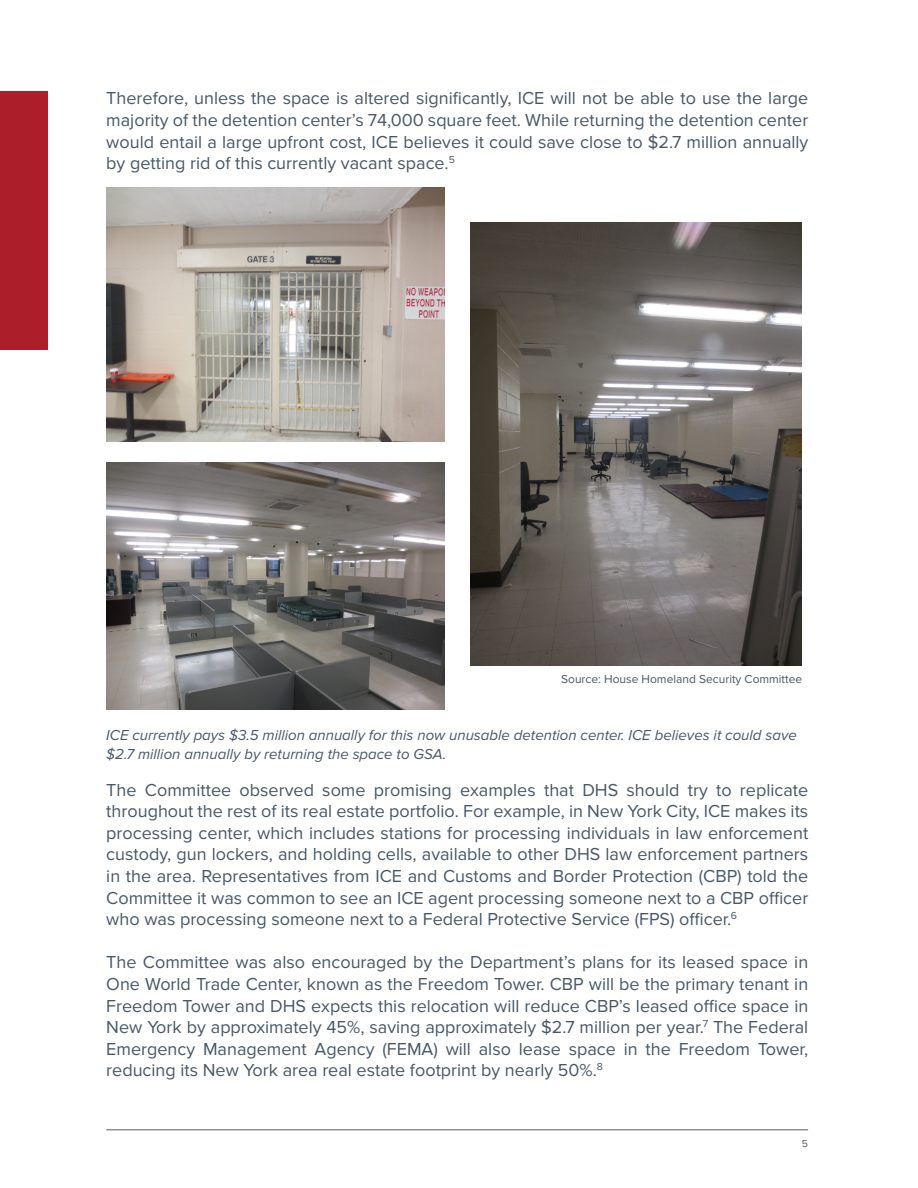
<style>
.page{position:relative;width:918px;height:1188px;background:#fff}
.page>*{position:absolute;margin:0;border:0;box-sizing:border-box;transform-origin:0 0}
.t1{font:18px/21.6px "Proxima Nova";color:#485767;text-align:justify}
.t2{font:italic 15px/19.5px "Proxima Nova";color:#485767}
.t3{font:12px "Proxima Nova";color:#485767}
.t4{font:10.5px "Proxima Nova";color:#58595b}
</style>
<div class="page">
<div style="left:0;top:92px;width:48px;height:258px;background:#ac1f2a"></div>
<img style="left:106px;top:188px;width:339px;height:253px">
<img style="left:106px;top:462px;width:339px;height:248px">
<img style="left:470px;top:223px;width:332px;height:442px">
<hr style="left:106px;top:1129px;width:702px;height:1px;background:#58595b">
<p class="t1" style="left:106px;top:88px;width:704px">Therefore, unless the space is altered significantly, ICE will not be able to use the large majority of the detention center’s 74,000 square feet. While returning the detention center would entail a large upfront cost, ICE believes it could save close to $2.7 million annually by getting rid of this currently vacant space.<sup>5</sup></p>
<p class="t3" style="left:561px;top:672px;width:243px">Source: House Homeland Security Committee</p>
<p class="t2" style="left:106px;top:725px;width:692px">ICE currently pays $3.5 million annually for this now unusable detention center. ICE believes it could save $2.7 million annually by returning the space to GSA.</p>
<p class="t1" style="left:106px;top:779px;width:704px">The Committee observed some promising examples that DHS should try to replicate throughout the rest of its real estate portfolio. For example, in New York City, ICE makes its processing center, which includes stations for processing individuals in law enforcement custody, gun lockers, and holding cells, available to other DHS law enforcement partners in the area. Representatives from ICE and Customs and Border Protection (CBP) told the Committee it was common to see an ICE agent processing someone next to a CBP officer who was processing someone next to a Federal Protective Service (FPS) officer.<sup>6</sup></p>
<p class="t1" style="left:106px;top:952px;width:704px">The Committee was also encouraged by the Department’s plans for its leased space in One World Trade Center, known as the Freedom Tower. CBP will be the primary tenant in Freedom Tower and DHS expects this relocation will reduce CBP’s leased office space in New York by approximately 45%, saving approximately $2.7 million per year.<sup>7</sup> The Federal Emergency Management Agency (FEMA) will also lease space in the Freedom Tower, reducing its New York area real estate footprint by nearly 50%.<sup>8</sup></p>
<p class="t4" style="left:802px;top:1137px;width:8px">5</p>
</div>
